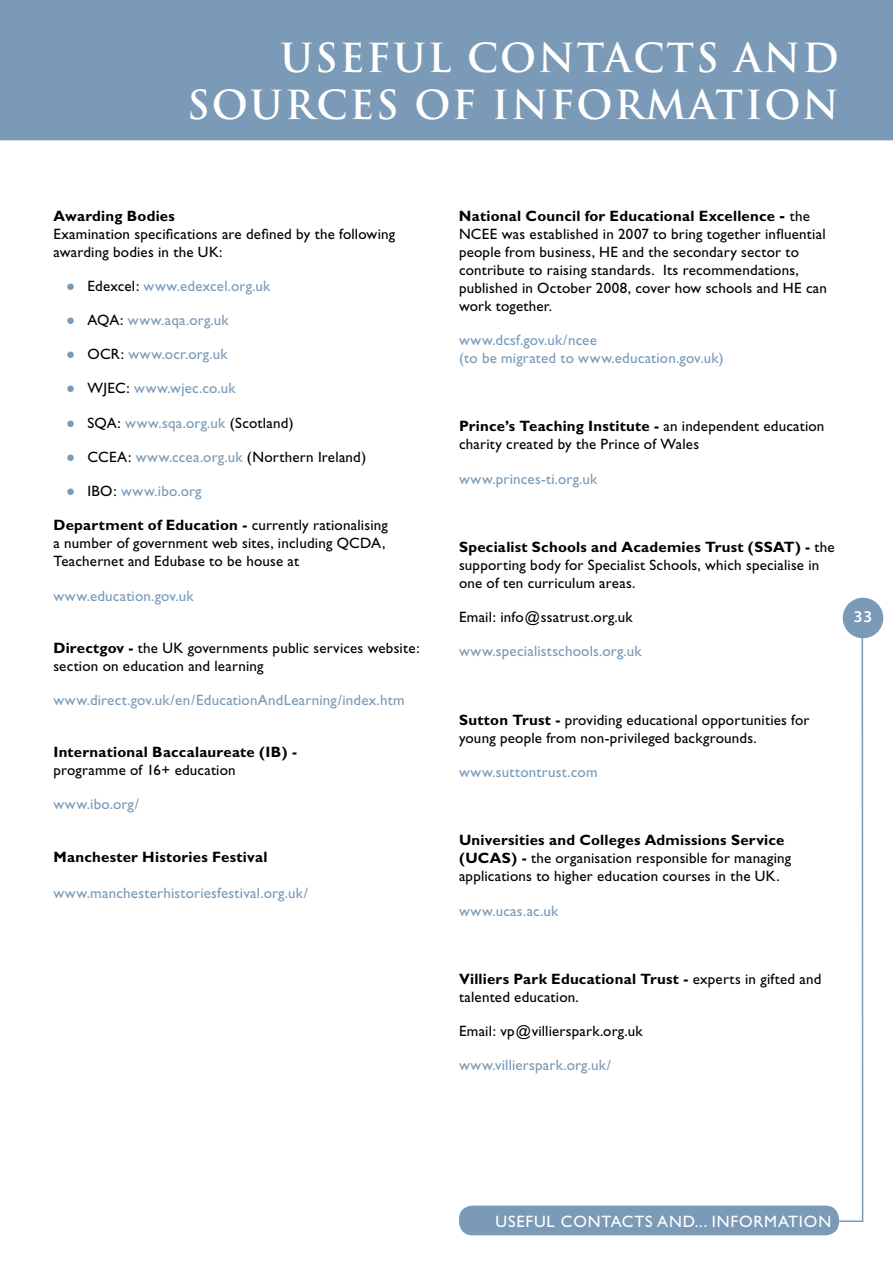
<style>
.page{position:relative;width:893px;height:1263px;background:#fff}
.page>*{position:absolute;margin:0;border:0;box-sizing:border-box;transform-origin:0 0}
.t1{font:700 39px/46.8px "Trajan Pro";letter-spacing:.05em;color:#fff;text-align:right}
.t2{font:16.5px "Gill Sans";letter-spacing:.05em;color:#fff}
.t3{font:600 16.5px "Myriad Pro";color:#fff}
.t4{font:15px/18px "Gill Sans";letter-spacing:.015em;color:#000}
.t5{font:15px/18px "Gill Sans";letter-spacing:.015em;color:#7a9ab7}
.t6{font:700 15px "Gill Sans";letter-spacing:.015em;color:#000}
.s1{font-family:"Arial"}
.s2{color:#000}
.s3{font-family:"Arial";color:#7a9ab7}
.s4{color:#7a9ab7}
.s5{font-weight:700}
.s6{font-weight:700;font-size:16.5px}
</style>
<div class="page">
<svg style="left:833px;top:631px;width:31px;height:591px"></svg>
<div style="left:843px;top:598px;width:40px;height:40px;background:#7a9ab7;border-radius:50%"></div>
<div style="left:459px;top:1205px;width:380px;height:30px;background:#7a9ab7;border-radius:14px"></div>
<div style="left:0;top:0;width:893px;height:140px;background:#7a9ab7"></div>
<h1 class="t1" style="left:187px;top:35px;width:653px">USEFUL CONTACTS AND<br>SOURCES OF INFORMATION</h1>
<p class="t6" style="left:53px;top:207px;width:123px">Awarding Bodies</p>
<p class="t4" style="left:53px;top:225px;width:343px">Examination specifications are defined by the following awarding bodies in the UK:</p>
<p class="t5" style="left:66px;top:277px;width:206px"><span class="s1">●</span> <span class="s2">Edexcel:</span> www.edexcel.org.uk</p>
<p class="t5" style="left:66px;top:311px;width:164px"><span class="s1">●</span> <span class="s2">AQA:</span> www.aqa.org.uk</p>
<p class="t5" style="left:66px;top:345px;width:163px"><span class="s1">●</span> <span class="s2">OCR:</span> www.ocr.org.uk</p>
<p class="t5" style="left:66px;top:379px;width:171px"><span class="s1">●</span> <span class="s2">WJEC:</span> www.wjec.co.uk</p>
<p class="t4" style="left:66px;top:414px;width:229px"><span class="s3">●</span> SQA: <span class="s4">www.sqa.org.uk</span> (Scotland)</p>
<p class="t4" style="left:66px;top:448px;width:301px"><span class="s3">●</span> CCEA: <span class="s4">www.ccea.org.uk</span> (Northern Ireland)</p>
<p class="t5" style="left:66px;top:482px;width:137px"><span class="s1">●</span> <span class="s2">IBO:</span> www.ibo.org</p>
<p class="t4" style="left:53px;top:516px;width:336px"><span class="s5">Department of Education -</span> currently rationalising a number of government web sites, including QCDA,<br>Teachernet and Edubase to be house at</p>
<p class="t5" style="left:53px;top:586px;width:142px">www.education.gov.uk</p>
<p class="t4" style="left:53px;top:639px;width:368px"><span class="s5">Directgov -</span> the UK governments public services website: section on education and learning</p>
<p class="t5" style="left:53px;top:691px;width:353px">www.direct.gov.uk/en/EducationAndLearning/index.htm</p>
<p class="t6" style="left:53px;top:743px;width:245px">International Baccalaureate (IB) -</p>
<p class="t4" style="left:53px;top:761px;width:184px">programme of 16+ education</p>
<p class="t5" style="left:53px;top:795px;width:87px">www.ibo.org/</p>
<p class="t6" style="left:53px;top:848px;width:216px">Manchester Histories Festival</p>
<p class="t5" style="left:53px;top:883px;width:256px">www.manchesterhistoriesfestival.org.uk/</p>
<p class="t4" style="left:459px;top:207px;width:370px"><span class="s5">National Council for Educational Excellence</span> <span class="s6">-</span> the NCEE was established in 2007 to bring together influential people from business, HE and the secondary sector to contribute to raising standards. Its recommendations, published in October 2008, cover how schools and HE can work together.</p>
<p class="t5" style="left:459px;top:331px;width:266px">www.dcsf.gov.uk/ncee<br>(to be migrated to www.education.gov.uk)</p>
<p class="t4" style="left:459px;top:417px;width:367px"><span class="s5">Prince’s Teaching Institute -</span> an independent education charity created by the Prince of Wales</p>
<p class="t5" style="left:459px;top:469px;width:140px">www.princes-ti.org.uk</p>
<p class="t4" style="left:459px;top:538px;width:377px"><span class="s5">Specialist Schools and Academies Trust (SSAT) -</span> the supporting body for Specialist Schools, which specialise in one of ten curriculum areas.</p>
<p class="t4" style="left:459px;top:608px;width:175px">Email: info@ssatrust.org.uk</p>
<p class="t5" style="left:459px;top:642px;width:184px">www.specialistschools.org.uk</p>
<p class="t3" style="left:854px;top:606px;width:20px">33</p>
<p class="t4" style="left:459px;top:711px;width:352px"><span class="s5">Sutton Trust -</span> providing educational opportunities for young people from non-privileged backgrounds.</p>
<p class="t5" style="left:459px;top:763px;width:140px">www.suttontrust.com</p>
<p class="t4" style="left:459px;top:831px;width:334px"><span class="s5">Universities and Colleges Admissions Service (UCAS) -</span> the organisation responsible for managing applications to higher education courses in the UK.</p>
<p class="t5" style="left:459px;top:901px;width:101px">www.ucas.ac.uk</p>
<p class="t4" style="left:459px;top:970px;width:364px"><span class="s5">Villiers Park Educational Trust -</span> experts in gifted and talented education.</p>
<p class="t4" style="left:459px;top:1022px;width:185px">Email: vp@villierspark.org.uk</p>
<p class="t5" style="left:459px;top:1056px;width:154px">www.villierspark.org.uk/</p>
<p class="t2" style="left:495px;top:1212px;width:337px">USEFUL CONTACTS AND... INFORMATION</p>
</div>
